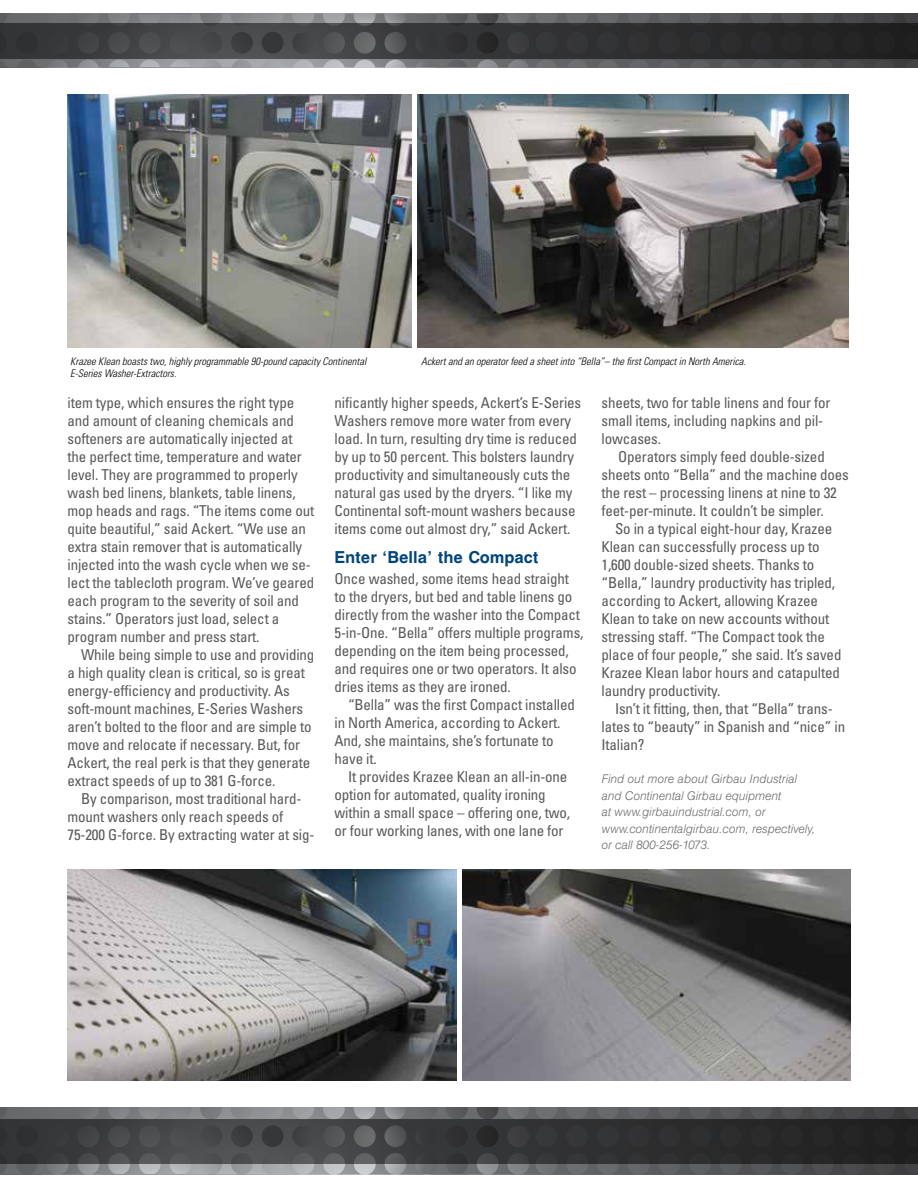
<style>
.page{position:relative;width:918px;height:1188px;background:#fff}
.page>*{position:absolute;margin:0;border:0;box-sizing:border-box;transform-origin:0 0}
.t1{font:700 16.5px "AT Triumvirate";letter-spacing:-.005em;color:#00447c}
.t2{font:condensed 15px/18px "Univers";letter-spacing:-.01em;color:#58595b}
.t3{font:italic 300 12px/16.5px "AT Triumvirate";color:#6d6e71}
.t4{font:italic 300 condensed 10.5px/12.6px "Univers";color:#000}
</style>
<div class="page">
<svg style="left:11px;top:14px;width:884px;height:54px;background:#727375"></svg>
<svg style="left:11px;top:1107px;width:884px;height:67px;background:#737477"></svg>
<svg style="left:0;top:23px;width:918px;height:36px;background:#363738"></svg>
<svg style="left:0;top:1119px;width:918px;height:45px;background:#373839"></svg>
<img style="left:68px;top:94px;width:344px;height:254px">
<img style="left:68px;top:869px;width:388px;height:211px">
<img style="left:418px;top:94px;width:431px;height:254px">
<img style="left:462px;top:869px;width:388px;height:211px">
<p class="t4" style="left:70px;top:354px;width:298px">Krazee Klean boasts two, highly programmable 90-pound capacity Continental<br>E-Series Washer-Extractors.</p>
<p class="t4" style="left:421px;top:354px;width:326px">Ackert and an operator feed a sheet into “Bella”– the first Compact in North America.</p>
<p class="t2" style="left:68px;top:394px;width:248px">item type, which ensures the right type and amount of cleaning chemicals and softeners are automatically injected at the perfect time, temperature and water level. They are programmed to properly wash bed linens, blankets, table linens, mop heads and rags. “The items come out quite beautiful,” said Ackert. “We use an extra stain remover that is automatically injected into the wash cycle when we se&shy;lect the tablecloth program. We’ve geared each program to the severity of soil and stains.” Operators just load, select a program number and press start.</p>
<p class="t2" style="left:68px;top:646px;width:248px;text-indent:14px">While being simple to use and providing a high quality clean is critical, so is great energy-efficiency and productivity. As soft-mount machines, E-Series Washers aren’t bolted to the floor and are simple to move and relocate if necessary. But, for Ackert, the real perk is that they generate extract speeds of up to 381 G-force.</p>
<p class="t2" style="left:68px;top:790px;width:248px;text-indent:14px">By comparison, most traditional hard&shy;mount washers only reach speeds of<br>75-200 G-force. By extracting water at sig-</p>
<p class="t2" style="left:334px;top:394px;width:248px">nificantly higher speeds, Ackert’s E-Series Washers remove more water from every load. In turn, resulting dry time is reduced by up to 50 percent. This bolsters laundry productivity and simultaneously cuts the natural gas used by the dryers. “I like my Continental soft-mount washers because items come out almost dry,” said Ackert.</p>
<p class="t1" style="left:334px;top:546px;width:206px">Enter ‘Bella’ the Compact</p>
<p class="t2" style="left:334px;top:569px;width:251px">Once washed, some items head straight to the dryers, but bed and table linens go directly from the washer into the Compact 5-in-One. “Bella” offers multiple programs, depending on the item being processed, and requires one or two operators. It also dries items as they are ironed.</p>
<p class="t2" style="left:334px;top:695px;width:242px;text-indent:14px">“Bella” was the first Compact installed in North America, according to Ackert.<br>And, she maintains, she’s fortunate to have it.</p>
<p class="t2" style="left:334px;top:767px;width:237px;text-indent:14px">It provides Krazee Klean an all-in-one option for automated, quality ironing within a small space – offering one, two, or four working lanes, with one lane for</p>
<p class="t2" style="left:602px;top:394px;width:230px">sheets, two for table linens and four for small items, including napkins and pil&shy;lowcases.</p>
<p class="t2" style="left:602px;top:448px;width:249px;text-indent:17px">Operators simply feed double-sized sheets onto “Bella” and the machine does the rest – processing linens at nine to 32 feet-per-minute. It couldn’t be simpler.</p>
<p class="t2" style="left:602px;top:520px;width:242px;text-indent:14px">So in a typical eight-hour day, Krazee Klean can successfully process up to 1,600 double-sized sheets. Thanks to “Bella,” laundry productivity has tripled, according to Ackert, allowing Krazee Klean to take on new accounts without stressing staff. “The Compact took the place of four people,” she said. It’s saved Krazee Klean labor hours and catapulted laundry productivity.</p>
<p class="t2" style="left:602px;top:700px;width:245px;text-indent:14px">Isn’t it fitting, then, that “Bella” trans&shy;lates to “beauty” in Spanish and “nice” in<br>Italian?</p>
<p class="t3" style="left:602px;top:770px;width:215px">Find out more about Girbau Industrial and Continental Girbau equipment<br>at www.girbauindustrial.com, or www.continentalgirbau.com, respectively, or call 800-256-1073.</p>
</div>
